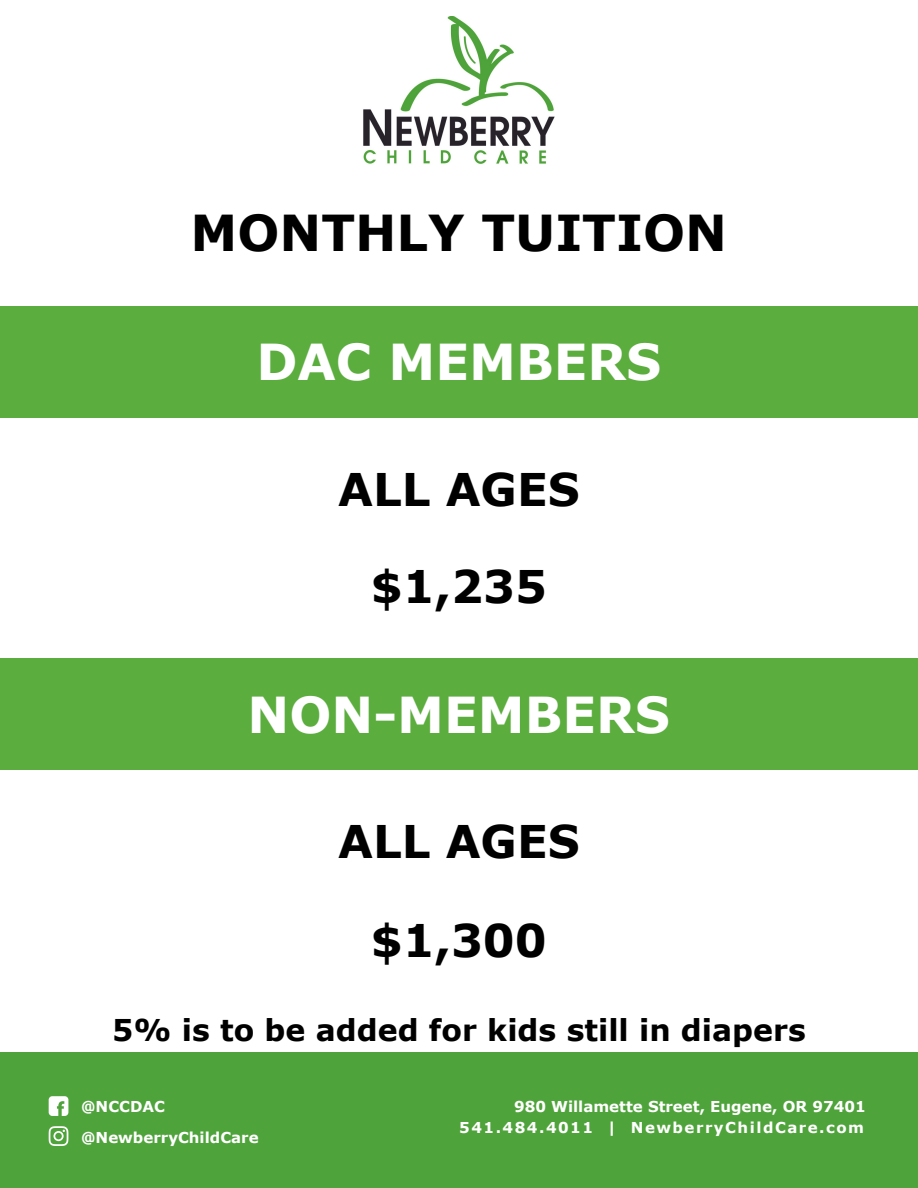
<style>
.page{position:relative;width:918px;height:1188px;background:#fff}
.page>*{position:absolute;margin:0;border:0;box-sizing:border-box;transform-origin:0 0}
.t1{font:700 49.5px "Verdana";color:#fff}
.t2{font:700 49.5px "Verdana";color:#000}
.t3{font:700 45px "Verdana";color:#000}
.t4{font:700 30px "Verdana";color:#000}
.t5{font:700 15px "Verdana";color:#fff}
.t6{font:700 15px "Verdana";letter-spacing:.1em;color:#fff}
</style>
<div class="page">
<div style="left:0;top:1052px;width:918px;height:136px;background:#4fa33b"></div>
<svg style="left:49px;top:1096px;width:19px;height:20px"></svg>
<svg style="left:49px;top:1126px;width:19px;height:20px"></svg>
<img style="left:363px;top:16px;width:192px;height:148px">
<div style="left:0;top:306px;width:918px;height:111px;background:#5bad3e"></div>
<div style="left:0;top:658px;width:918px;height:112px;background:#5bad3e"></div>
<h2 class="t2" style="left:191px;top:201px;width:538px">MONTHLY TUITION</h2>
<h1 class="t1" style="left:256px;top:331px;width:407px">DAC MEMBERS</h1>
<h3 class="t3" style="left:338px;top:461px;width:243px">ALL AGES</h3>
<p class="t3" style="left:371px;top:558px;width:178px">$1,235</p>
<h1 class="t1" style="left:248px;top:683px;width:424px">NON-MEMBERS</h1>
<p class="t3" style="left:338px;top:813px;width:243px">ALL AGES</p>
<h4 class="t3" style="left:371px;top:912px;width:177px">$1,300</h4>
<p class="t4" style="left:112px;top:1011px;width:695px">5% is to be added for kids still in diapers</p>
<h1 class="t5" style="left:81px;top:1097px;width:85px">@NCCDAC</h1>
<h1 class="t5" style="left:81px;top:1128px;width:179px">@NewberryChildCare</h1>
<p class="t5" style="left:514px;top:1097px;width:353px">980 Willamette Street, Eugene, OR 97401</p>
<h1 class="t6" style="left:459px;top:1118px;width:406px">541.484.4011 | NewberryChildCare.com</h1>
</div>
